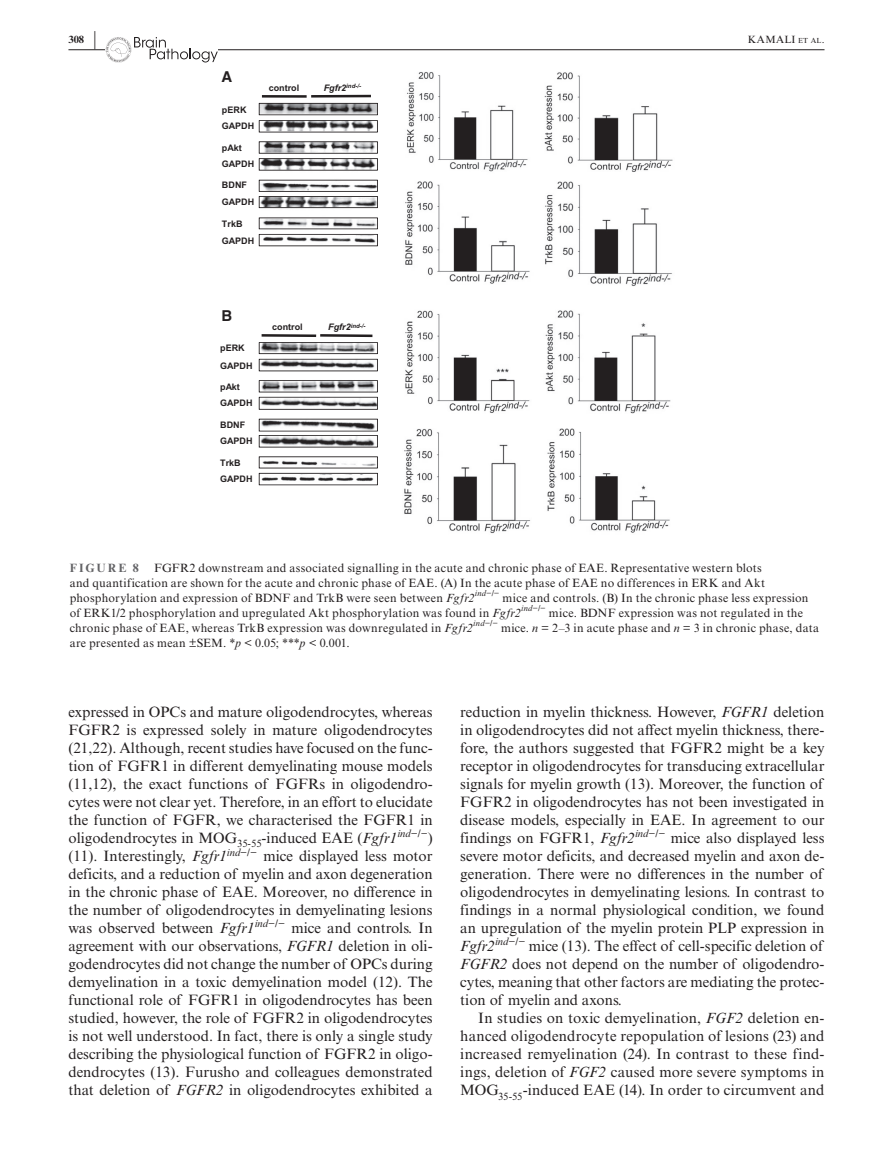
<style>
.page{position:relative;width:893px;height:1174px;background:#fff}
.page>*{position:absolute;margin:0;border:0;box-sizing:border-box;transform-origin:0 0}
.t1{font:15px/18px "Times New Roman MT Std";color:#231f20;text-align:justify}
.t2{font:italic 15px "Times New Roman MT Std";color:#231f20}
.t3{font:700 15px "Helvetica";color:#231f20}
.t4{font:12px/15px "Times New Roman MT Std";letter-spacing:.02em;color:#231f20}
.t5{font:700 12px "Times New Roman MT Std";letter-spacing:.175em;color:#636366}
.t6{font:italic 10.5px "Times New Roman MT Std";color:#231f20}
.t7{font:10.5px "Times New Roman MT Std";letter-spacing:.03em;color:#231f20}
.t8{font:700 10.5px "Times New Roman MT Std";color:#231f20}
.t9{font:700 9px/16.4px "Arial";color:#231f20}
.t10{font:italic 700 6px "Arial";color:#231f20}
.s1{font-size:20.25px}
.s2{font-size:7.35px}
.s3{font-size:9px}
.s4{font-style:italic}
.s5{font-style:normal}
</style>
<div class="page">
<hr style="left:68px;top:49px;width:756px;height:1px;background:#231f20">
<svg style="left:106px;top:37px;width:112px;height:25px"></svg>
<svg style="left:259px;top:103px;width:119px;height:29px"></svg>
<hr style="left:262px;top:95px;width:45px;height:3px;background:#231f20">
<hr style="left:311px;top:95px;width:60px;height:3px;background:#231f20">
<svg style="left:259px;top:334px;width:119px;height:37px"></svg>
<svg style="left:259px;top:141px;width:119px;height:30px"></svg>
<svg style="left:259px;top:380px;width:119px;height:30px"></svg>
<svg style="left:259px;top:419px;width:119px;height:28px"></svg>
<svg style="left:259px;top:180px;width:119px;height:28px"></svg>
<svg style="left:259px;top:217px;width:119px;height:29px"></svg>
<svg style="left:259px;top:456px;width:119px;height:29px"></svg>
<img style="left:405px;top:72px;width:268px;height:214px">
<img style="left:404px;top:310px;width:267px;height:224px">
<p class="t8" style="left:68px;top:33px;width:29px">308 <span class="s1">|</span></p>
<p class="t7" style="left:748px;top:33px;width:78px">KAMALI <span class="s2">et al</span> .</p>
<p class="t3" style="left:222px;top:67px;width:12px">A</p>
<p class="t9" style="left:222px;top:101px;width:34px">pERK<br>GAPDH</p>
<p class="t9" style="left:222px;top:141px;width:34px;line-height:15.6px">pAkt<br>GAPDH</p>
<p class="t9" style="left:222px;top:177px;width:34px">BDNF<br>GAPDH</p>
<p class="t9" style="left:222px;top:216px;width:34px;line-height:16.8px">TrkB<br>GAPDH</p>
<p class="t9" style="left:269px;top:80px;width:32px">control</p>
<p class="t10" style="left:324px;top:82px;width:39px"><span class="s3">Fgfr2</span>ind-/-</p>
<p class="t3" style="left:222px;top:306px;width:12px">B</p>
<p class="t9" style="left:220px;top:339px;width:34px;line-height:17.4px">pERK<br>GAPDH</p>
<p class="t9" style="left:220px;top:379px;width:34px">pAkt<br>GAPDH</p>
<p class="t9" style="left:220px;top:417px;width:34px;line-height:15.9px">BDNF<br>GAPDH</p>
<p class="t9" style="left:220px;top:454px;width:34px">TrkB<br>GAPDH</p>
<p class="t9" style="left:272px;top:319px;width:32px">control</p>
<p class="t10" style="left:328px;top:321px;width:39px"><span class="s3">Fgfr2</span>ind-/-</p>
<p class="t4" style="left:70px;top:560px;width:751px;text-indent:85px">FGFR2 downstream and associated signalling in the acute and chronic phase of EAE. Representative western blots<br>and quantification are shown for the acute and chronic phase of EAE. (A) In the acute phase of EAE no differences in ERK and Akt phosphorylation and expression of BDNF and TrkB were seen between <span class="s4">Fgfr2</span><sup>ind</sup><sup>−/−</sup> mice and controls. (B) In the chronic phase less expression of ERK1/2 phosphorylation and upregulated Akt phosphorylation was found in <span class="s4">Fgfr2</span><sup>ind</sup><sup>−/−</sup> mice. BDNF expression was not regulated in the chronic phase of EAE, whereas TrkB expression was downregulated in <span class="s4">Fgfr2</span><sup>ind</sup><sup>−/−</sup> mice. <span class="s4">n</span> = 2–3 in acute phase and <span class="s4">n</span> = 3 in chronic phase, data are presented as mean ±SEM. *<span class="s4">p</span> &lt; 0.05; ***<span class="s4">p</span> &lt; 0.001.</p>
<p class="t5" style="left:70px;top:560px;width:71px">FIGURE 8</p>
<p class="t1" style="left:68px;top:703px;width:366px">expressed in OPCs and mature oligodendrocytes, whereas FGFR2 is expressed solely in mature oligodendrocytes (21,22). Although, recent studies have focused on the func&shy;tion of FGFR1 in different demyelinating mouse models (11,12), the exact functions of FGFRs in oligodendro&shy;cytes were not clear yet. Therefore, in an effort to elucidate the function of FGFR, we characterised the FGFR1 in oligodendrocytes in MOG<sub>35-55</sub>-induced EAE (<span class="s4">Fgfr1</span></p>
<p class="t6" style="left:397px;top:827px;width:32px">ind<span class="s5">−/−</span></p>
<p class="t1" style="left:68px;top:829px;width:366px;text-indent:359px">) (11). Interestingly, <span class="s4">Fgfr1</span><sup>ind</sup><sup>−/−</sup> mice displayed less motor deficits, and a reduction of myelin and axon degeneration in the chronic phase of EAE. Moreover, no difference in the number of oligodendrocytes in demyelinating lesions was observed between <span class="s4">Fgfr1</span></p>
<p class="t6" style="left:255px;top:917px;width:32px">ind<span class="s5">−/−</span></p>
<p class="t1" style="left:68px;top:919px;width:366px;text-indent:223px">mice and controls. In agreement with our observations, <span class="s4">FGFR1</span> deletion in oli&shy;godendrocytes did not change the number of OPCs during demyelination in a toxic demyelination model (12). The functional role of FGFR1 in oligodendrocytes has been studied, however, the role of FGFR2 in oligodendrocytes is not well understood. In fact, there is only a single study describing the physiological function of FGFR2 in oligo&shy;dendrocytes (13). Furusho and colleagues demonstrated that deletion of <span class="s4">FGFR2</span> in oligodendrocytes exhibited a</p>
<p class="t1" style="left:460px;top:703px;width:366px">reduction in myelin thickness. However, <span class="s4">FGFR1</span> deletion in oligodendrocytes did not affect myelin thickness, there&shy;fore, the authors suggested that FGFR2 might be a key receptor in oligodendrocytes for transducing extracellular signals for myelin growth (13). Moreover, the function of FGFR2 in oligodendrocytes has not been investigated in disease models, especially in EAE. In agreement to our findings on FGFR1, <span class="s4">Fgfr2</span><sup>ind</sup><sup>−/−</sup> mice also displayed less severe motor deficits, and decreased myelin and axon de&shy;generation. There were no differences in the number of oligodendrocytes in demyelinating lesions. In contrast to findings in a normal physiological condition, we found an upregulation of the myelin protein PLP expression in</p>
<p class="t2" style="left:460px;top:937px;width:36px">Fgfr2</p>
<p class="t6" style="left:495px;top:935px;width:32px">ind<span class="s5">−/−</span></p>
<p class="t1" style="left:460px;top:937px;width:366px;text-indent:69px">mice (13). The effect of cell-specific deletion of <span class="s4">FGFR2</span> does not depend on the number of oligodendro&shy;cytes, meaning that other factors are mediating the protec&shy;tion of myelin and axons.</p>
<p class="t1" style="left:460px;top:1009px;width:366px;text-indent:18px">In studies on toxic demyelination, <span class="s4">FGF2</span> deletion en&shy;hanced oligodendrocyte repopulation of lesions (23) and increased remyelination (24). In contrast to these find&shy;ings, deletion of <span class="s4">FGF2</span> caused more severe symptoms in MOG<sub>35-55</sub>-induced EAE (14). In order to circumvent and</p>
</div>
